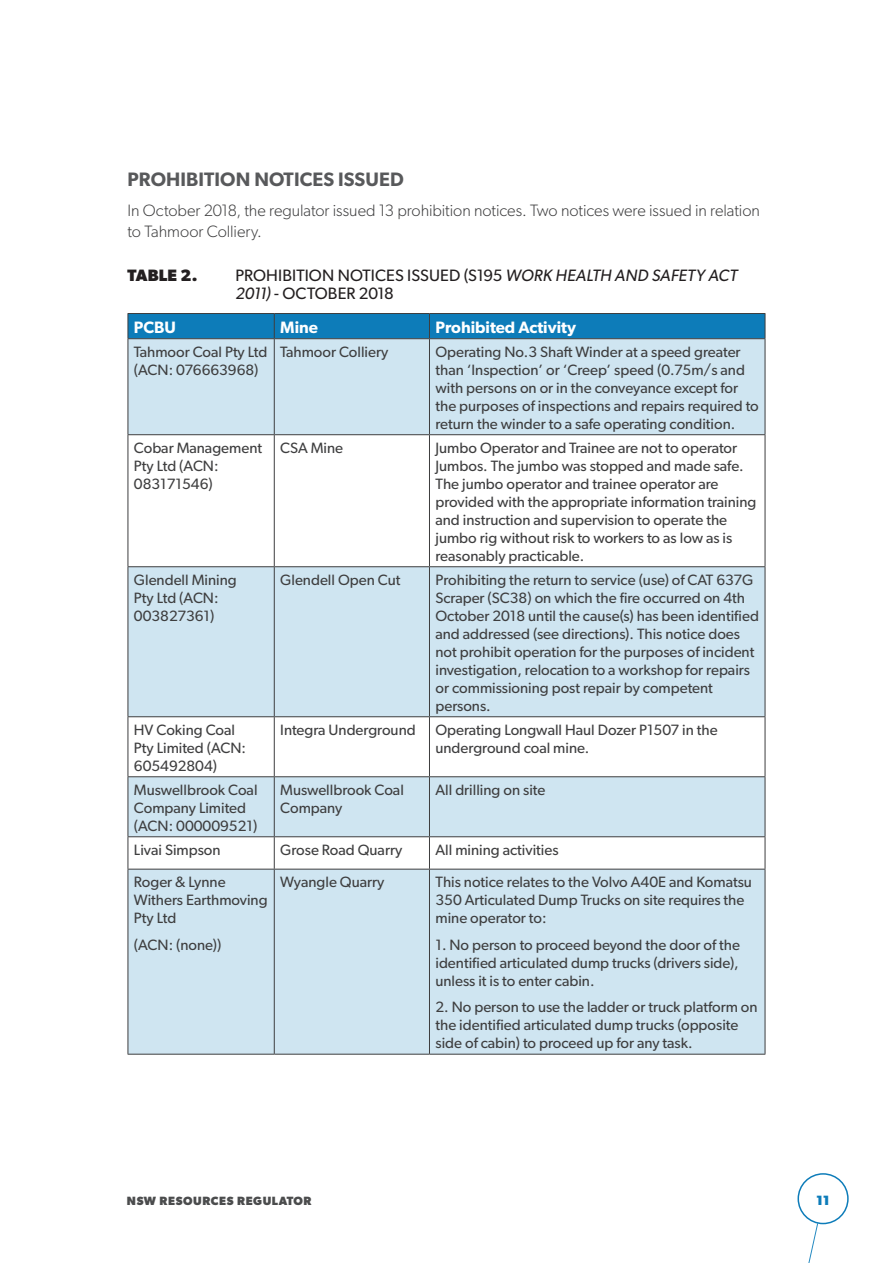
<style>
.page{position:relative;width:893px;height:1263px;background:#fff}
.page>*{position:absolute;margin:0;border:0;box-sizing:border-box;transform-origin:0 0}
.t1{font:600 19.5px "Gibson";letter-spacing:.005em;color:#58595b}
.body{font:300 16.5px/21.5px "Gibson";letter-spacing:-.005em;color:#3e3e3f}
.t2{font:16.5px/18px "Gibson";letter-spacing:.005em;color:#231f20}
.table_H2{font:600 16.5px "Gibson";color:#fff}
.t3{font:700 16.5px "Gibson";color:#231f20}
.table_body{font:15px/18px "Gibson";color:#3e3e3f}
.t4{font:700 13.5px "Gibson";color:#0d7cb9}
.t5{font:700 12px "Gibson";letter-spacing:.05em;color:#4b4c4d}
.s1{font-style:italic}
</style>
<div class="page">
<svg style="left:129px;top:339px;width:636px;height:715px;fill:#cfe5f1"></svg>
<div style="left:128px;top:313px;width:638px;height:26px;background:#0d7cb9"></div>
<hr style="left:128px;top:338px;width:146px;height:1px;background:#3e3e3f">
<hr style="left:128px;top:339px;width:1px;height:95px;background:#3e3e3f">
<hr style="left:274px;top:338px;width:155px;height:1px;background:#3e3e3f">
<hr style="left:274px;top:339px;width:1px;height:95px;background:#3e3e3f">
<hr style="left:429px;top:338px;width:336px;height:1px;background:#3e3e3f">
<hr style="left:429px;top:339px;width:1px;height:95px;background:#3e3e3f">
<hr style="left:765px;top:339px;width:1px;height:95px;background:#3e3e3f">
<hr style="left:128px;top:434px;width:146px;height:1px;background:#3e3e3f">
<hr style="left:128px;top:435px;width:1px;height:131px;background:#3e3e3f">
<hr style="left:274px;top:434px;width:155px;height:1px;background:#3e3e3f">
<hr style="left:274px;top:435px;width:1px;height:131px;background:#3e3e3f">
<hr style="left:429px;top:434px;width:336px;height:1px;background:#3e3e3f">
<hr style="left:429px;top:435px;width:1px;height:131px;background:#3e3e3f">
<hr style="left:765px;top:435px;width:1px;height:131px;background:#3e3e3f">
<hr style="left:128px;top:566px;width:146px;height:1px;background:#3e3e3f">
<hr style="left:128px;top:567px;width:1px;height:149px;background:#3e3e3f">
<hr style="left:274px;top:566px;width:155px;height:1px;background:#3e3e3f">
<hr style="left:274px;top:567px;width:1px;height:149px;background:#3e3e3f">
<hr style="left:429px;top:566px;width:336px;height:1px;background:#3e3e3f">
<hr style="left:429px;top:567px;width:1px;height:149px;background:#3e3e3f">
<hr style="left:765px;top:567px;width:1px;height:149px;background:#3e3e3f">
<hr style="left:128px;top:716px;width:146px;height:1px;background:#3e3e3f">
<hr style="left:128px;top:717px;width:1px;height:59px;background:#3e3e3f">
<hr style="left:274px;top:716px;width:155px;height:1px;background:#3e3e3f">
<hr style="left:274px;top:717px;width:1px;height:59px;background:#3e3e3f">
<hr style="left:429px;top:716px;width:336px;height:1px;background:#3e3e3f">
<hr style="left:429px;top:717px;width:1px;height:59px;background:#3e3e3f">
<hr style="left:765px;top:717px;width:1px;height:59px;background:#3e3e3f">
<hr style="left:128px;top:776px;width:146px;height:1px;background:#3e3e3f">
<hr style="left:128px;top:777px;width:1px;height:59px;background:#3e3e3f">
<hr style="left:274px;top:776px;width:155px;height:1px;background:#3e3e3f">
<hr style="left:274px;top:777px;width:1px;height:59px;background:#3e3e3f">
<hr style="left:429px;top:776px;width:336px;height:1px;background:#3e3e3f">
<hr style="left:429px;top:777px;width:1px;height:59px;background:#3e3e3f">
<hr style="left:765px;top:777px;width:1px;height:59px;background:#3e3e3f">
<hr style="left:128px;top:836px;width:146px;height:1px;background:#3e3e3f">
<hr style="left:128px;top:837px;width:1px;height:32px;background:#3e3e3f">
<hr style="left:274px;top:836px;width:155px;height:1px;background:#3e3e3f">
<hr style="left:274px;top:837px;width:1px;height:32px;background:#3e3e3f">
<hr style="left:429px;top:836px;width:336px;height:1px;background:#3e3e3f">
<hr style="left:429px;top:837px;width:1px;height:32px;background:#3e3e3f">
<hr style="left:765px;top:837px;width:1px;height:32px;background:#3e3e3f">
<hr style="left:128px;top:869px;width:146px;height:1px;background:#3e3e3f">
<hr style="left:128px;top:869px;width:1px;height:185px;background:#3e3e3f">
<hr style="left:274px;top:869px;width:155px;height:1px;background:#3e3e3f">
<hr style="left:274px;top:869px;width:1px;height:185px;background:#3e3e3f">
<hr style="left:429px;top:869px;width:336px;height:1px;background:#3e3e3f">
<hr style="left:429px;top:869px;width:1px;height:185px;background:#3e3e3f">
<hr style="left:765px;top:869px;width:1px;height:185px;background:#3e3e3f">
<hr style="left:128px;top:1054px;width:146px;height:1px;background:#3e3e3f">
<hr style="left:274px;top:1054px;width:155px;height:1px;background:#3e3e3f">
<hr style="left:429px;top:1054px;width:336px;height:1px;background:#3e3e3f">
<svg style="left:808px;top:1222px;width:10px;height:41px"></svg>
<div style="left:797px;top:1173px;width:52px;height:51px;border:2px solid #0d7cb9;border-radius:50%"></div>
<h3 class="t1" style="left:128px;top:167px;width:278px">PROHIBITION NOTICES ISSUED</h3>
<p class="body" style="left:128px;top:199px;width:634px">In October 2018, the regulator issued 13 prohibition notices. Two notices were issued in relation to Tahmoor Colliery.</p>
<p class="t3" style="left:128px;top:265px;width:71px">Table 2.</p>
<p class="t2" style="left:236px;top:266px;width:503px">PROHIBITION NOTICES ISSUED (S195 <span class="s1">WORK HEALTH AND SAFETY ACT<br>2011)</span> - OCTOBER 2018</p>
<p class="table_H2" style="left:134px;top:317px;width:43px">PCBU</p>
<p class="table_H2" style="left:280px;top:317px;width:39px">Mine</p>
<p class="table_H2" style="left:435px;top:317px;width:142px">Prohibited Activity</p>
<p class="table_body" style="left:134px;top:342px;width:135px">Tahmoor Coal Pty Ltd (ACN: 076663968)</p>
<p class="table_body" style="left:280px;top:342px;width:109px">Tahmoor Colliery</p>
<p class="table_body" style="left:435px;top:342px;width:325px">Operating No.3 Shaft Winder at a speed greater than ‘Inspection’ or ‘Creep’ speed (0.75m/s and with persons on or in the conveyance except for the purposes of inspections and repairs required to return the winder to a safe operating condition.</p>
<p class="table_body" style="left:134px;top:438px;width:130px">Cobar Management<br>Pty Ltd (ACN:<br>083171546)</p>
<p class="table_body" style="left:280px;top:438px;width:64px">CSA Mine</p>
<p class="table_body" style="left:435px;top:438px;width:322px">Jumbo Operator and Trainee are not to operator Jumbos. The jumbo was stopped and made safe.<br>The jumbo operator and trainee operator are provided with the appropriate information training and instruction and supervision to operate the jumbo rig without risk to workers to as low as is reasonably practicable.</p>
<p class="table_body" style="left:134px;top:570px;width:104px">Glendell Mining<br>Pty Ltd (ACN:<br>003827361)</p>
<p class="table_body" style="left:280px;top:570px;width:122px">Glendell Open Cut</p>
<p class="table_body" style="left:435px;top:570px;width:325px">Prohibiting the return to service (use) of CAT 637G Scraper (SC38) on which the fire occurred on 4th October 2018 until the cause(s) has been identified and addressed (see directions). This notice does not prohibit operation for the purposes of incident investigation, relocation to a workshop for repairs or commissioning post repair by competent persons.</p>
<p class="table_body" style="left:134px;top:720px;width:114px">HV Coking Coal<br>Pty Limited (ACN:<br>605492804)</p>
<p class="table_body" style="left:280px;top:720px;width:137px">Integra Underground</p>
<p class="table_body" style="left:435px;top:720px;width:284px">Operating Longwall Haul Dozer P1507 in the underground coal mine.</p>
<p class="table_body" style="left:134px;top:780px;width:125px">Muswellbrook Coal<br>Company Limited (ACN: 000009521)</p>
<p class="table_body" style="left:280px;top:780px;width:125px">Muswellbrook Coal<br>Company</p>
<p class="table_body" style="left:435px;top:780px;width:111px">All drilling on site</p>
<p class="table_body" style="left:134px;top:840px;width:88px">Livai Simpson</p>
<p class="table_body" style="left:280px;top:840px;width:123px">Grose Road Quarry</p>
<p class="table_body" style="left:435px;top:840px;width:125px">All mining activities</p>
<p class="table_body" style="left:134px;top:873px;width:135px">Roger &amp; Lynne<br>Withers Earthmoving<br>Pty Ltd</p>
<p class="table_body" style="left:134px;top:935px;width:89px">(ACN: (none))</p>
<p class="table_body" style="left:280px;top:873px;width:106px">Wyangle Quarry</p>
<p class="table_body" style="left:435px;top:873px;width:318px">This notice relates to the Volvo A40E and Komatsu<br>350 Articulated Dump Trucks on site requires the mine operator to:</p>
<p class="table_body" style="left:435px;top:935px;width:306px;text-align:justify">1. No person to proceed beyond the door of the identified articulated dump trucks (drivers side), unless it is to enter cabin.</p>
<p class="table_body" style="left:435px;top:998px;width:324px">2. No person to use the ladder or truck platform on the identified articulated dump trucks (opposite side of cabin) to proceed up for any task.</p>
<p class="t5" style="left:127px;top:1193px;width:186px">NSW RESOURCES REGULATOR</p>
<p class="t4" style="left:816px;top:1192px;width:15px">11</p>
</div>
